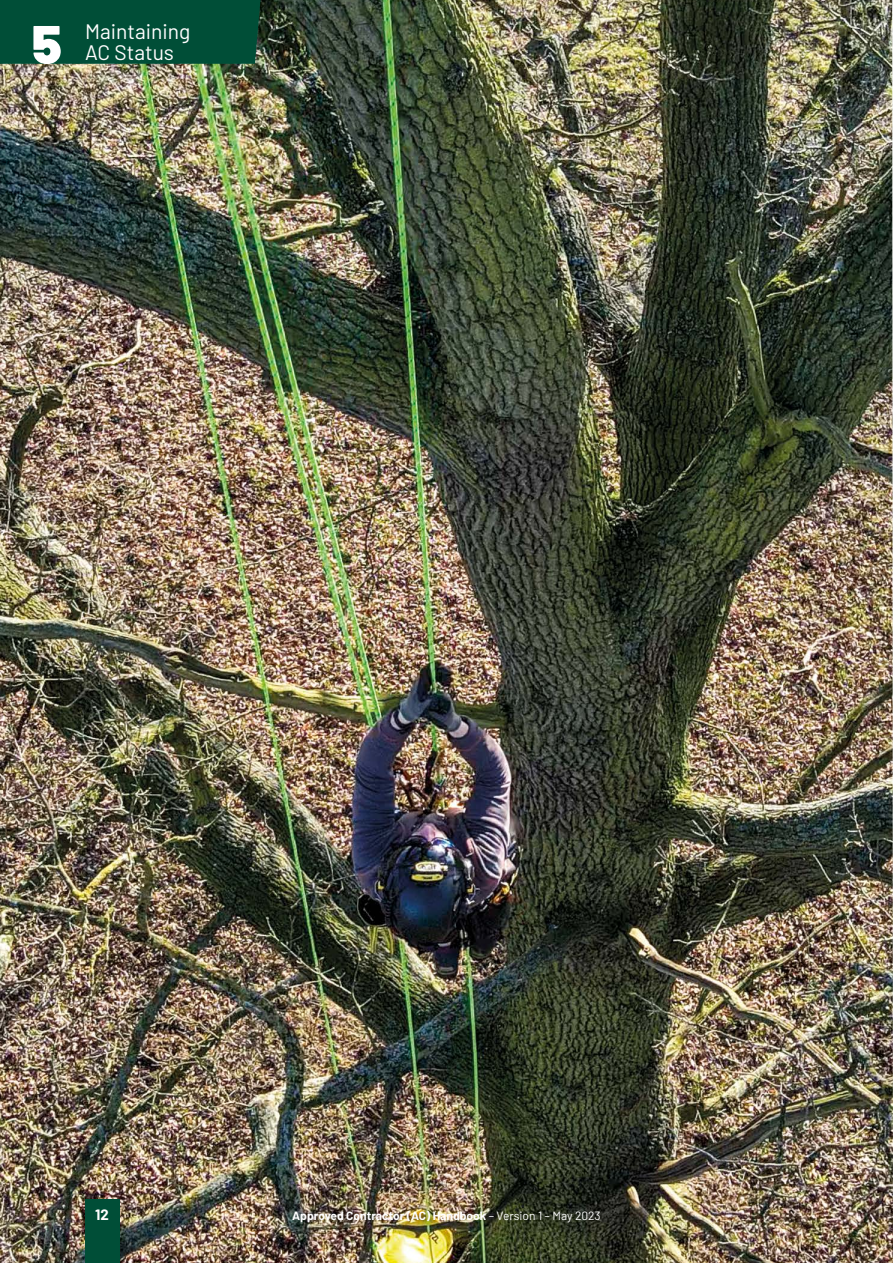
<style>
.page{position:relative;width:893px;height:1263px;background:#fff}
.page>*{position:absolute;margin:0;border:0;box-sizing:border-box;transform-origin:0 0}
.t1{font:900 54px "Barlow";color:#fff}
.t2{font:21px/21px "Barlow";color:#fff}
.t3{font:700 15px "Barlow";color:#fff}
.t4{font:700 12px "Barlow";color:#fff}
.s1{font-weight:400}
</style>
<div class="page">
<img style="left:0;top:0;width:893px;height:1263px">
<div style="left:85px;top:1199px;width:34px;height:64px;background:#004e37"></div>
<div style="left:0;top:0;width:260px;height:64px;background:#004e37"></div>
<h1 class="t1" style="left:32px;top:4px;width:31px">5</h1>
<h2 class="t2" style="left:85px;top:19px;width:107px">Maintaining<br>AC Status</h2>
<p class="t3" style="left:95px;top:1204px;width:15px">12</p>
<p class="t4" style="left:292px;top:1207px;width:310px">Approved Contractor (AC) Handbook <span class="s1">– Version 1 – May 2023</span></p>
</div>
